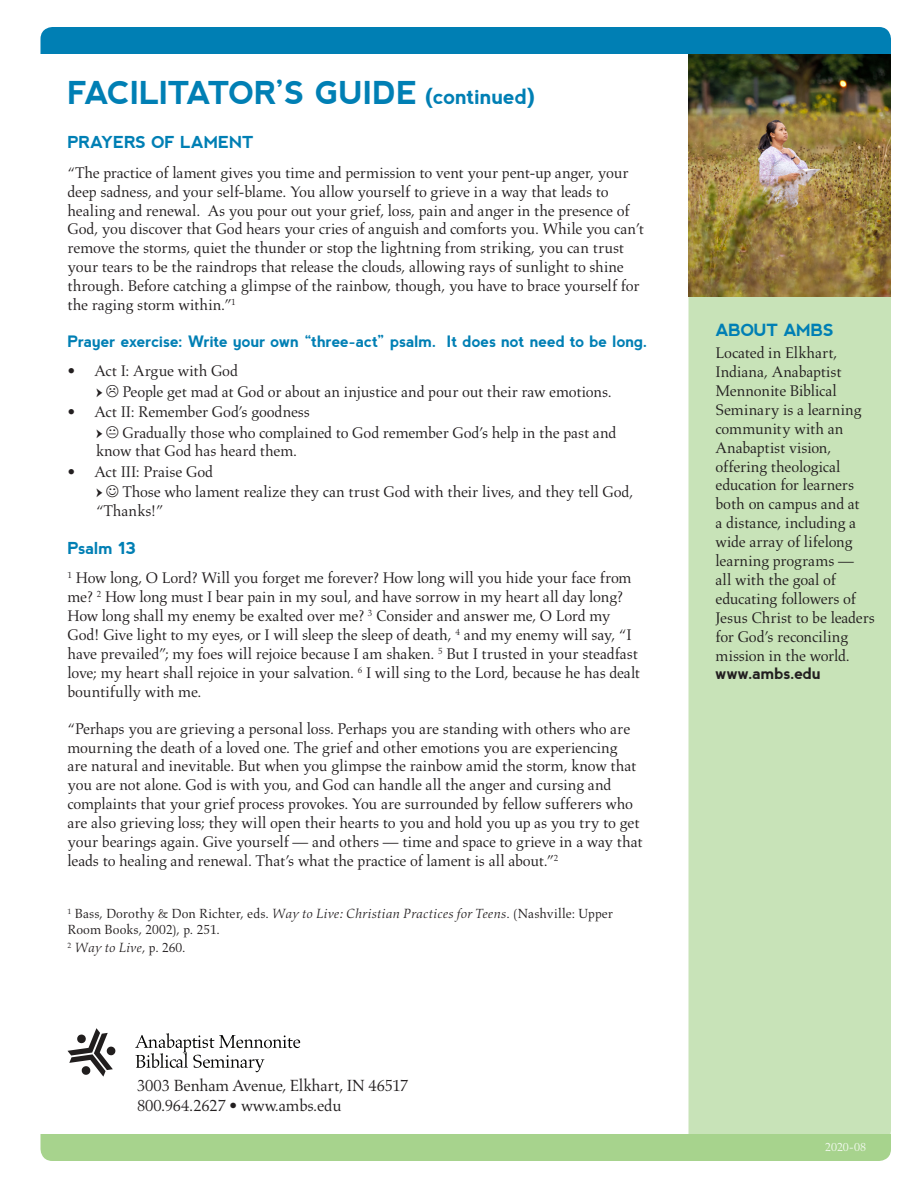
<style>
.page{position:relative;width:918px;height:1188px;background:#fff}
.page>*{position:absolute;margin:0;border:0;box-sizing:border-box;transform-origin:0 0}
.Sidebar_text{font:700 31.5px "nevis";letter-spacing:-.025em;color:#007fb4}
.Subheads{font:700 16.8px "nevis";letter-spacing:-.035em;color:#007fb4}
.t1{font:16.5px "Aldus LT Std";letter-spacing:-.01em;color:#231f20}
.Quote_credit{font:700 16.5px "nevis";letter-spacing:-.02em;color:#007fb4}
.Quote_credit-2{font:15.75px/18.9px "Aldus LT Std";letter-spacing:-.01em;color:#231f20}
.Subheads-2{font:15.75px/18.9px "Aldus LT Std";letter-spacing:-.01em;color:#231f20}
.Quote_credit-3{font:700 15.75px "nevis";letter-spacing:-.01em;color:#007fb4}
.Quote_credit-4{font:13.5px/16.2px "Aldus LT Std";letter-spacing:.005em;color:#231f20}
.Quote_credit-5{font:italic 13.5px "Aldus Nova Pro";letter-spacing:.005em;color:#231f20}
.Quote_credit-6{font:12px "Aldus LT Std";letter-spacing:-.005em;color:#f4faf1}
.s1{font-size:21px}
.s2{font-family:"Minion Pro"}
.s3{font-family:"Aldus Nova Pro";font-style:italic}
.s4{font-family:"Aldus LT Std";font-style:normal}
.s5{font-family:"nevis";font-weight:700}
</style>
<div class="page">
<div style="left:688px;top:297px;width:203px;height:837px;background:#c8e3b8"></div>
<img style="left:688px;top:54px;width:203px;height:243px">
<div style="left:40px;top:1134px;width:851px;height:27px;background:#a7d38d"></div>
<div style="left:40px;top:27px;width:851px;height:27px;background:#007fb4"></div>
<svg style="left:135px;top:1033px;width:165px;height:39px"></svg>
<svg style="left:68px;top:1028px;width:45px;height:49px"></svg>
<svg style="left:106px;top:1046px;width:10px;height:10px"></svg>
<p class="Sidebar_text" style="left:68px;top:75px;width:470px">FACILITATOR’S GUIDE <span class="s1">(continued)</span></p>
<p class="Quote_credit" style="left:68px;top:133px;width:188px">PRAYERS OF LAMENT</p>
<p class="Quote_credit-2" style="left:68px;top:163px;width:578px">“The practice of lament gives you time and permission to vent your pent-up anger, your deep sadness, and your self-blame. You allow yourself to grieve in a way that leads to healing and renewal. As you pour out your grief, loss, pain and anger in the presence of God, you discover that God hears your cries of anguish and comforts you. While you can’t remove the storms, quiet the thunder or stop the lightning from striking, you can trust your tears to be the raindrops that release the clouds, allowing rays of sunlight to shine through. Before catching a glimpse of the rainbow, though, you have to brace yourself for the raging storm within.”<sup>1</sup></p>
<p class="Quote_credit-3" style="left:68px;top:332px;width:582px">Prayer exercise: Write your own “three-act” psalm. It does not need to be long.</p>
<p class="Quote_credit-2" style="left:68px;top:362px;width:172px">• Act I: Argue with God</p>
<p class="Quote_credit-2" style="left:96px;top:382px;width:517px"><span class="s2">→</span> People get mad at God or about an injustice and pour out their raw emotions.</p>
<p class="Quote_credit-2" style="left:68px;top:403px;width:244px">• Act II: Remember God’s goodness</p>
<p class="Quote_credit-2" style="left:96px;top:423px;width:522px"><span class="s2">→</span> Gradually those who complained to God remember God’s help in the past and know that God has heard them.</p>
<p class="Quote_credit-2" style="left:68px;top:462px;width:147px">• Act III: Praise God</p>
<p class="Quote_credit-2" style="left:96px;top:483px;width:539px"><span class="s2">→</span> Those who lament realize they can trust God with their lives, and they tell God, “Thanks!”</p>
<p class="Quote_credit" style="left:68px;top:539px;width:70px">Psalm 13</p>
<p class="Quote_credit-2" style="left:68px;top:569px;width:574px"><sup>1</sup> How long, O Lord? Will you forget me forever? How long will you hide your face from me? <sup>2</sup> How long must I bear pain in my soul, and have sorrow in my heart all day long?<br>How long shall my enemy be exalted over me? <sup>3</sup> Consider and answer me, O Lord my God! Give light to my eyes, or I will sleep the sleep of death, <sup>4</sup> and my enemy will say, “I have prevailed”; my foes will rejoice because I am shaken. <sup>5</sup> But I trusted in your steadfast love; my heart shall rejoice in your salvation. <sup>6</sup> I will sing to the Lord, because he has dealt bountifully with me.</p>
<p class="Quote_credit-2" style="left:68px;top:719px;width:577px">“Perhaps you are grieving a personal loss. Perhaps you are standing with others who are mourning the death of a loved one. The grief and other emotions you are experiencing<br>are natural and inevitable. But when you glimpse the rainbow amid the storm, know that you are not alone. God is with you, and God can handle all the anger and cursing and complaints that your grief process provokes. You are surrounded by fellow sufferers who are also grieving loss; they will open their hearts to you and hold you up as you try to get your bearings again. Give yourself — and others — time and space to grieve in a way that leads to healing and renewal. That’s what the practice of lament is all about.”<sup>2</sup></p>
<p class="Quote_credit-4" style="left:68px;top:906px;width:547px"><sup>1</sup> Bass, Dorothy &amp; Don Richter, eds. <span class="s3">Way to Live: Christian Practices for Teens</span>. (Nashville: Upper<br>Room Books, 2002), p. 251.</p>
<p class="Quote_credit-5" style="left:68px;top:940px;width:120px"><sup>2</sup> Way to Live<span class="s4">, p. 260.</span></p>
<p class="t1" style="left:137px;top:1076px;width:273px">3003 Benham Avenue, Elkhart, IN 46517</p>
<p class="t1" style="left:137px;top:1096px;width:206px">800.964.2627 • www.ambs.edu</p>
<p class="Subheads" style="left:716px;top:321px;width:120px">ABOUT AMBS</p>
<p class="Subheads-2" style="left:716px;top:344px;width:161px">Located in Elkhart,<br>Indiana, Anabaptist<br>Mennonite Biblical<br>Seminary is a learning community with an<br>Anabaptist vision, offering theological education for learners both on campus and at<br>a distance, including a wide array of lifelong learning programs —<br>all with the goal of educating followers of<br>Jesus Christ to be leaders for God’s reconciling mission in the world. <span class="s5">www.ambs.edu</span></p>
<p class="Quote_credit-6" style="left:825px;top:1140px;width:43px">2020-08</p>
</div>
